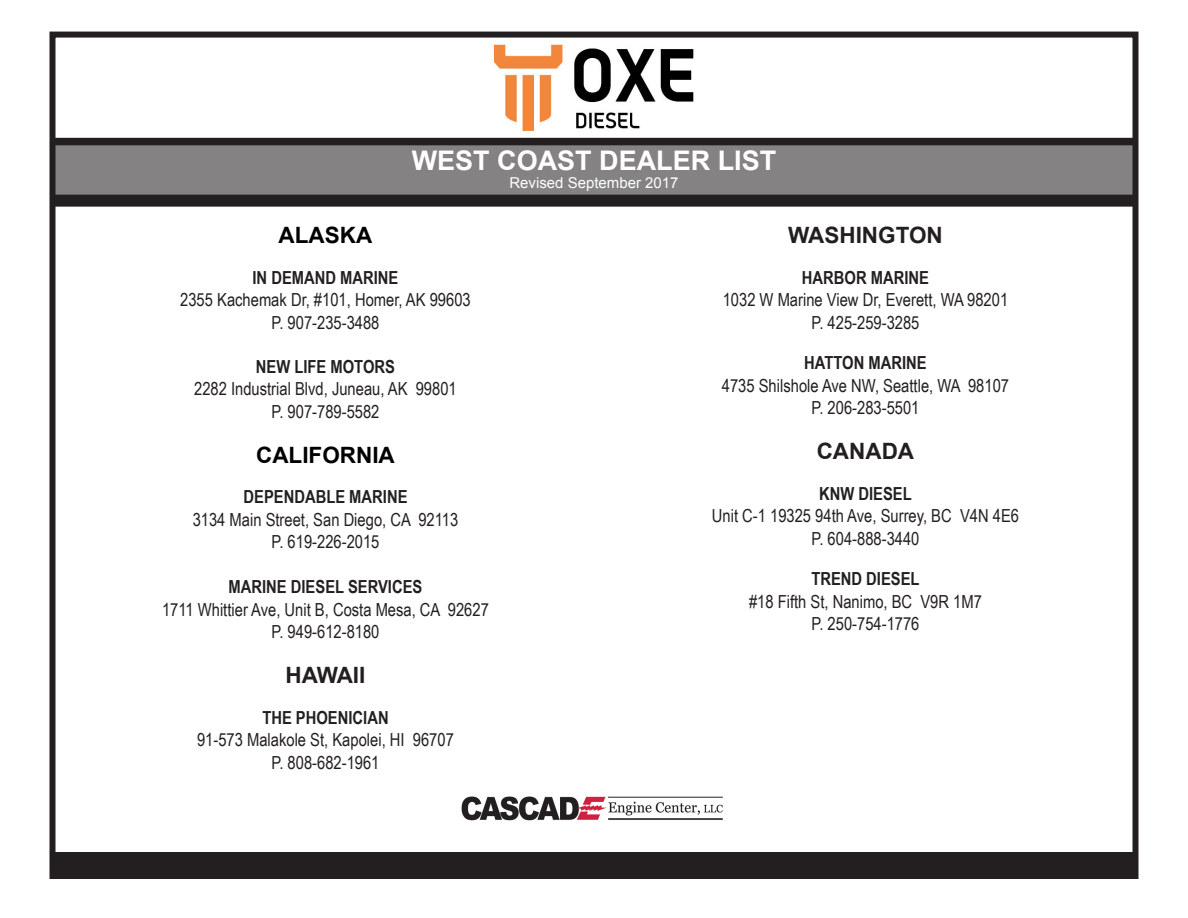
<style>
.page{position:relative;width:1188px;height:918px;background:#fff}
.page>*{position:absolute;margin:0;border:0;box-sizing:border-box;transform-origin:0 0}
.t1{font:700 27px "Arial";color:#fff}
.t2{font:700 22.5px "Arial";color:#231f20}
.t3{font:700 22.5px "Arial";color:#000}
.t4{font:18px "Arial Narrow";color:#231f20}
.t5{font:700 18px "Arial Narrow";color:#231f20}
.t6{font:15px "Arial";color:#fff}
</style>
<div class="page">
<div style="left:50px;top:32px;width:1088px;height:847px;border:6px solid #231f20"></div>
<img style="left:461px;top:796px;width:262px;height:25px">
<div style="left:54px;top:142px;width:1080px;height:55px;background:#848282"></div>
<div style="left:52px;top:852px;width:1084px;height:24px;background:#231f20"></div>
<div style="left:54px;top:195px;width:1083px;height:12px;background:#231f20"></div>
<div style="left:52px;top:138px;width:1084px;height:7px;background:#231f20"></div>
<img style="left:493px;top:44px;width:201px;height:88px">
<p class="t1" style="left:412px;top:143px;width:366px">WEST COAST DEALER LIST</p>
<p class="t6" style="left:509px;top:173px;width:171px">Revised September 2017</p>
<p class="t3" style="left:279px;top:220px;width:95px">ALASKA</p>
<p class="t5" style="left:253px;top:264px;width:147px">IN DEMAND MARINE</p>
<p class="t4" style="left:180px;top:287px;width:292px">2355 Kachemak Dr, #101, Homer, AK 99603</p>
<p class="t4" style="left:271px;top:309px;width:110px">P. 907-235-3488</p>
<p class="t5" style="left:256px;top:353px;width:141px">NEW LIFE MOTORS</p>
<p class="t4" style="left:194px;top:376px;width:264px">2282 Industrial Blvd, Juneau, AK 99801</p>
<p class="t4" style="left:271px;top:398px;width:110px">P. 907-789-5582</p>
<p class="t3" style="left:256px;top:440px;width:140px">CALIFORNIA</p>
<p class="t5" style="left:244px;top:483px;width:165px">DEPENDABLE MARINE</p>
<p class="t4" style="left:193px;top:506px;width:267px">3134 Main Street, San Diego, CA 92113</p>
<p class="t4" style="left:271px;top:529px;width:110px">P. 619-226-2015</p>
<p class="t5" style="left:229px;top:573px;width:195px">MARINE DIESEL SERVICES</p>
<p class="t4" style="left:162px;top:596px;width:328px">1711 Whittier Ave, Unit B, Costa Mesa, CA 92627</p>
<p class="t4" style="left:271px;top:619px;width:110px">P. 949-612-8180</p>
<p class="t2" style="left:285px;top:660px;width:82px">HAWAII</p>
<p class="t5" style="left:262px;top:704px;width:128px">THE PHOENICIAN</p>
<p class="t4" style="left:197px;top:727px;width:258px">91-573 Malakole St, Kapolei, HI 96707</p>
<p class="t4" style="left:271px;top:749px;width:110px">P. 808-682-1961</p>
<p class="t2" style="left:788px;top:220px;width:156px">WASHINGTON</p>
<p class="t5" style="left:802px;top:264px;width:129px">HARBOR MARINE</p>
<p class="t4" style="left:723px;top:287px;width:287px">1032 W Marine View Dr, Everett, WA 98201</p>
<p class="t4" style="left:811px;top:309px;width:110px">P. 425-259-3285</p>
<p class="t5" style="left:804px;top:349px;width:124px">HATTON MARINE</p>
<p class="t4" style="left:722px;top:372px;width:289px">4735 Shilshole Ave NW, Seattle, WA 98107</p>
<p class="t4" style="left:811px;top:395px;width:110px">P. 206-283-5501</p>
<p class="t2" style="left:817px;top:436px;width:99px">CANADA</p>
<p class="t5" style="left:819px;top:480px;width:94px">KNW DIESEL</p>
<p class="t4" style="left:712px;top:503px;width:309px">Unit C-1 19325 94th Ave, Surrey, BC V4N 4E6</p>
<p class="t4" style="left:811px;top:525px;width:110px">P. 604-888-3440</p>
<p class="t5" style="left:811px;top:565px;width:110px">TREND DIESEL</p>
<p class="t4" style="left:749px;top:588px;width:234px">#18 Fifth St, Nanimo, BC V9R 1M7</p>
<p class="t4" style="left:811px;top:611px;width:110px">P. 250-754-1776</p>
</div>
